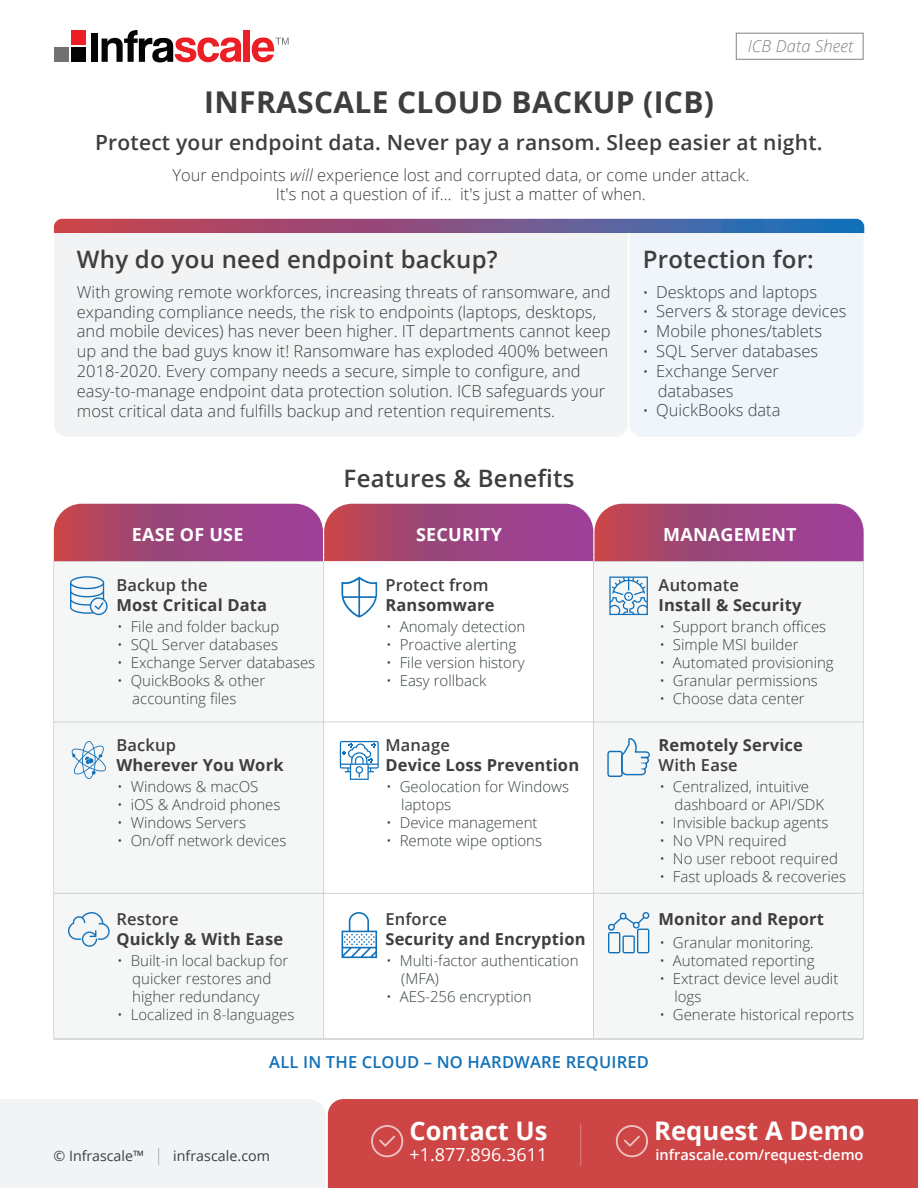
<style>
.page{position:relative;width:918px;height:1188px;background:#fff}
.page>*{position:absolute;margin:0;border:0;box-sizing:border-box;transform-origin:0 0}
.t1{font:700 30px "Open Sans";letter-spacing:.01em;color:#3e3e3f}
.t2{font:700 25.65px "Open Sans";color:#fff}
.t3{font:700 25.5px "Open Sans";color:#fff}
.t4{font:600 24px "Open Sans";letter-spacing:.01em;color:#3e3e3f}
.t5{font:600 21px "Open Sans";letter-spacing:.01em;color:#3e3e3f}
.t6{font:700 18px "Open Sans";letter-spacing:.01em;color:#fff}
.t7{font:18px "Open Sans";color:#fff}
.t8{font:300 16.5px/19.8px "Open Sans";color:#374141}
.t9{font:700 16.5px "Open Sans";letter-spacing:.01em;color:#3e3e3f}
.t10{font:300 16.5px/19.8px "Open Sans";color:#3e3e3f;text-align:center}
.t11{font:600 16.5px "Open Sans";letter-spacing:.01em;color:#3e3e3f}
.t12{font:600 16.5px "Open Sans";letter-spacing:.01em;color:#1070b9}
.t13{font:italic 300 16.5px "Open Sans";letter-spacing:.01em;color:#808285}
.t14{font:300 15px/18px "Open Sans";color:#374141}
.t15{font:600 14.55px "Open Sans";color:#fff}
.t16{font:14.25px "Open Sans";letter-spacing:.005em;color:#374141}
.s1{font-style:italic}
.s2{font-size:15px}
</style>
<div class="page">
<div style="left:54px;top:561px;width:810px;height:478px;background:#f5f7f7"></div>
<div style="left:324px;top:561px;width:269px;height:477px;background:#fff"></div>
<hr style="left:323px;top:561px;width:1px;height:477px;background:#d1d2d4">
<hr style="left:593px;top:561px;width:1px;height:477px;background:#d1d2d4">
<hr style="left:54px;top:722px;width:809px;height:1px;background:#d1d2d4">
<hr style="left:54px;top:893px;width:809px;height:1px;background:#d1d2d4">
<hr style="left:54px;top:1039px;width:809px;height:1px;background:#d1d2d4">
<svg style="left:54px;top:504px;width:810px;height:57px;background:#a5487e"></svg>
<div style="left:92px;top:34px;width:6px;height:28px;background:#040503"></div>
<div style="left:71px;top:30px;width:15px;height:15px;background:#ed1f26"></div>
<div style="left:71px;top:47px;width:15px;height:15px;background:#040503"></div>
<div style="left:54px;top:47px;width:15px;height:15px;background:#707171"></div>
<svg style="left:102px;top:30px;width:139px;height:32px"></svg>
<div style="left:244px;top:30px;width:6px;height:32px;background:#ed1f26"></div>
<svg style="left:252px;top:37px;width:37px;height:25px"></svg>
<div style="left:736px;top:33px;width:127px;height:26px;border:1px solid #808285"></div>
<div style="left:328px;top:1099px;width:590px;height:89px;background:#cd4545"></div>
<hr style="left:580px;top:1124px;width:1px;height:42px;background:#fff">
<div style="left:0;top:1099px;width:325px;height:89px;background:#f2f3f4"></div>
<svg style="left:371px;top:1125px;width:32px;height:32px"></svg>
<svg style="left:616px;top:1125px;width:32px;height:32px"></svg>
<div style="left:54px;top:234px;width:573px;height:203px;background:#f2f3f4"></div>
<div style="left:630px;top:234px;width:233px;height:203px;background:#eff5fa"></div>
<svg style="left:54px;top:219px;width:810px;height:14px;background:#795786"></svg>
<svg style="left:340px;top:741px;width:39px;height:39px"></svg>
<svg style="left:68px;top:912px;width:42px;height:35px"></svg>
<svg style="left:342px;top:912px;width:35px;height:46px"></svg>
<svg style="left:72px;top:741px;width:34px;height:38px"></svg>
<svg style="left:607px;top:738px;width:43px;height:39px"></svg>
<svg style="left:609px;top:577px;width:39px;height:38px"></svg>
<svg style="left:341px;top:577px;width:36px;height:41px"></svg>
<svg style="left:70px;top:576px;width:38px;height:39px"></svg>
<svg style="left:608px;top:912px;width:42px;height:41px"></svg>
<h1 class="t1" style="left:204px;top:81px;width:511px">INFRASCALE CLOUD BACKUP (ICB)</h1>
<p class="t13" style="left:748px;top:35px;width:107px">ICB Data Sheet</p>
<h3 class="t5" style="left:95px;top:128px;width:729px">Protect your endpoint data. Never pay a ransom. Sleep easier at night.</h3>
<p class="t10" style="left:172px;top:164px;width:579px">Your endpoints <span class="s1">will</span> experience lost and corrupted data, or come under attack.<br>It's not a question of if… it's just a matter of when.</p>
<h3 class="t4" style="left:77px;top:243px;width:422px">Why do you need endpoint backup?</h3>
<h3 class="t4" style="left:643px;top:243px;width:173px">Protection for:</h3>
<p class="t8" style="left:643px;top:281px;width:176px"><span class="s2">•</span> Desktops and laptops</p>
<p class="t8" style="left:643px;top:301px;width:205px"><span class="s2">•</span> Servers &amp; storage devices</p>
<p class="t8" style="left:643px;top:321px;width:181px"><span class="s2">•</span> Mobile phones/tablets</p>
<p class="t8" style="left:643px;top:341px;width:177px"><span class="s2">•</span> SQL Server databases</p>
<p class="t8" style="left:658px;top:360px;width:123px;text-indent:-15px"><span class="s2">•</span> Exchange Server databases</p>
<p class="t8" style="left:643px;top:400px;width:139px"><span class="s2">•</span> QuickBooks data</p>
<p class="t8" style="left:77px;top:282px;width:535px">With growing remote workforces, increasing threats of ransomware, and expanding compliance needs, the risk to endpoints (laptops, desktops, and mobile devices) has never been higher. IT departments cannot keep up and the bad guys know it! Ransomware has exploded 400% between 2018-2020. Every company needs a secure, simple to configure, and easy-to-manage endpoint data protection solution. ICB safeguards your most critical data and fulfills backup and retention requirements.</p>
<h3 class="t4" style="left:344px;top:462px;width:233px">Features &amp; Benefits</h3>
<p class="t6" style="left:132px;top:522px;width:113px">EASE OF USE</p>
<p class="t6" style="left:416px;top:522px;width:87px">SECURITY</p>
<p class="t6" style="left:663px;top:522px;width:135px">MANAGEMENT</p>
<p class="t11" style="left:116px;top:574px;width:93px">Backup the</p>
<p class="t9" style="left:116px;top:593px;width:152px">Most Critical Data</p>
<p class="t14" style="left:117px;top:617px;width:164px">• File and folder backup</p>
<p class="t14" style="left:117px;top:635px;width:162px">• SQL Server databases</p>
<p class="t14" style="left:117px;top:653px;width:199px">• Exchange Server databases</p>
<p class="t14" style="left:132px;top:671px;width:134px;text-indent:-15px">• QuickBooks &amp; other accounting files</p>
<p class="t11" style="left:116px;top:733px;width:61px">Backup</p>
<p class="t9" style="left:116px;top:753px;width:169px">Wherever You Work</p>
<p class="t14" style="left:117px;top:777px;width:143px">• Windows &amp; macOS</p>
<p class="t14" style="left:117px;top:795px;width:165px">• iOS &amp; Android phones</p>
<p class="t14" style="left:117px;top:813px;width:130px">• Windows Servers</p>
<p class="t14" style="left:117px;top:831px;width:171px">• On/off network devices</p>
<p class="t11" style="left:116px;top:908px;width:64px">Restore</p>
<p class="t9" style="left:116px;top:927px;width:168px">Quickly &amp; With Ease</p>
<p class="t14" style="left:132px;top:951px;width:158px;text-indent:-15px">• Built-in local backup for quicker restores and higher redundancy</p>
<p class="t14" style="left:117px;top:1005px;width:179px">• Localized in 8-languages</p>
<p class="t11" style="left:385px;top:574px;width:105px">Protect from</p>
<p class="t9" style="left:385px;top:593px;width:111px">Ransomware</p>
<p class="t14" style="left:386px;top:617px;width:141px">• Anomaly detection</p>
<p class="t14" style="left:386px;top:635px;width:131px">• Proactive alerting</p>
<p class="t14" style="left:386px;top:653px;width:140px">• File version history</p>
<p class="t14" style="left:386px;top:671px;width:102px">• Easy rollback</p>
<p class="t11" style="left:385px;top:733px;width:66px">Manage</p>
<p class="t9" style="left:385px;top:753px;width:195px">Device Loss Prevention</p>
<p class="t14" style="left:401px;top:777px;width:169px;text-indent:-15px">• Geolocation for Windows laptops</p>
<p class="t14" style="left:386px;top:813px;width:153px">• Device management</p>
<p class="t14" style="left:386px;top:831px;width:157px">• Remote wipe options</p>
<p class="t11" style="left:385px;top:908px;width:63px">Enforce</p>
<p class="t9" style="left:385px;top:927px;width:202px">Security and Encryption</p>
<p class="t14" style="left:401px;top:951px;width:179px;text-indent:-15px">• Multi-factor authentication (MFA)</p>
<p class="t14" style="left:386px;top:987px;width:147px">• AES-256 encryption</p>
<p class="t11" style="left:659px;top:574px;width:82px">Automate</p>
<p class="t9" style="left:659px;top:593px;width:144px">Install &amp; Security</p>
<p class="t14" style="left:659px;top:617px;width:168px">• Support branch offices</p>
<p class="t14" style="left:659px;top:635px;width:141px">• Simple MSI builder</p>
<p class="t14" style="left:659px;top:653px;width:176px">• Automated provisioning</p>
<p class="t14" style="left:659px;top:671px;width:160px">• Granular permissions</p>
<p class="t14" style="left:659px;top:689px;width:147px">• Choose data center</p>
<p class="t9" style="left:659px;top:733px;width:146px">Remotely Service</p>
<p class="t11" style="left:659px;top:753px;width:81px">With Ease</p>
<p class="t14" style="left:674px;top:777px;width:151px;text-indent:-15px">• Centralized, intuitive dashboard or API/SDK</p>
<p class="t14" style="left:659px;top:813px;width:171px">• Invisible backup agents</p>
<p class="t14" style="left:659px;top:831px;width:129px">• No VPN required</p>
<p class="t14" style="left:659px;top:849px;width:180px">• No user reboot required</p>
<p class="t14" style="left:659px;top:867px;width:188px">• Fast uploads &amp; recoveries</p>
<p class="t9" style="left:659px;top:908px;width:167px">Monitor and Report</p>
<p class="t14" style="left:659px;top:933px;width:156px">• Granular monitoring.</p>
<p class="t14" style="left:659px;top:951px;width:157px">• Automated reporting</p>
<p class="t14" style="left:674px;top:969px;width:165px;text-indent:-15px">• Extract device level audit logs</p>
<p class="t14" style="left:659px;top:1005px;width:196px">• Generate historical reports</p>
<p class="t12" style="left:269px;top:1051px;width:381px">ALL IN THE CLOUD – NO HARDWARE REQUIRED</p>
<p class="t16" style="left:54px;top:1146px;width:92px">© Infrascale™</p>
<h2 class="t2" style="left:654px;top:1113px;width:212px">Request A Demo</h2>
<h3 class="t3" style="left:409px;top:1113px;width:140px">Contact Us</h3>
<p class="t7" style="left:409px;top:1142px;width:139px">+1.877.896.3611</p>
<p class="t16" style="left:173px;top:1146px;width:99px">infrascale.com</p>
<p class="t15" style="left:655px;top:1145px;width:210px">infrascale.com/request-demo</p>
</div>
